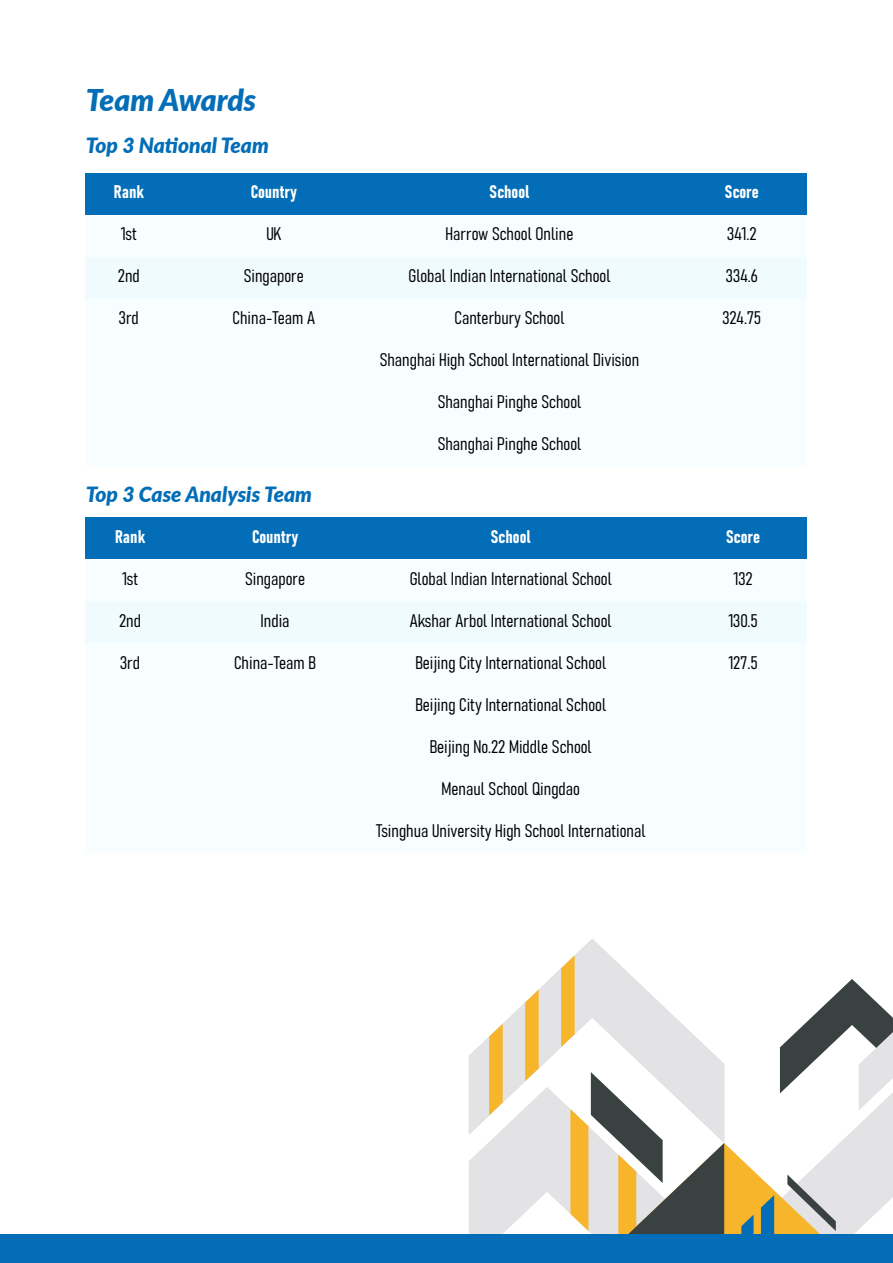
<style>
.page{position:relative;width:893px;height:1263px;background:#fff}
.page>*{position:absolute;margin:0;border:0;box-sizing:border-box;transform-origin:0 0}
.t1{font:italic 900 30px "Lato";letter-spacing:-.005em;color:#036eb7}
.t2{font:italic 900 21px "Lato";color:#036eb7}
.t3{font:18px "Bahnschrift";color:#000}
.t4{font:18px "Bahnschrift";color:#fff}
</style>
<div class="page">
<div style="left:85px;top:173px;width:721px;height:42px;background:#036eb7"></div>
<div style="left:85px;top:215px;width:721px;height:42px;background:#f8fdff"></div>
<div style="left:85px;top:257px;width:721px;height:42px;background:#f0fbff"></div>
<div style="left:85px;top:299px;width:721px;height:42px;background:#f8fdff"></div>
<div style="left:85px;top:341px;width:721px;height:42px;background:#f8fdff"></div>
<div style="left:85px;top:383px;width:721px;height:42px;background:#f8fdff"></div>
<div style="left:85px;top:425px;width:721px;height:42px;background:#f8fdff"></div>
<div style="left:85px;top:517px;width:721px;height:42px;background:#036eb7"></div>
<div style="left:85px;top:559px;width:721px;height:42px;background:#f8fdff"></div>
<div style="left:85px;top:601px;width:721px;height:42px;background:#f0fbff"></div>
<div style="left:85px;top:643px;width:721px;height:42px;background:#f8fdff"></div>
<div style="left:85px;top:685px;width:721px;height:42px;background:#f8fdff"></div>
<div style="left:85px;top:727px;width:721px;height:42px;background:#f8fdff"></div>
<div style="left:85px;top:769px;width:721px;height:42px;background:#f8fdff"></div>
<div style="left:85px;top:811px;width:721px;height:41px;background:#f8fdff"></div>
<svg style="left:779px;top:1087px;width:114px;height:147px;fill:#e3e3e5"></svg>
<svg style="left:575px;top:939px;width:34px;height:16px"></svg>
<svg style="left:734px;top:1143px;width:117px;height:91px"></svg>
<svg style="left:787px;top:1174px;width:49px;height:57px;background:#cac1ae"></svg>
<svg style="left:741px;top:1214px;width:13px;height:20px"></svg>
<svg style="left:761px;top:1195px;width:13px;height:39px"></svg>
<svg style="left:469px;top:955px;width:265px;height:279px"></svg>
<svg style="left:780px;top:979px;width:113px;height:131px"></svg>
<div style="left:0;top:1234px;width:893px;height:29px;background:#036eb7"></div>
<h1 class="t1" style="left:86px;top:78px;width:172px">Team Awards</h1>
<p class="t2" style="left:86px;top:130px;width:184px">Top 3 National Team</p>
<p class="t4" style="left:114px;top:180px;width:31px">Rank</p>
<p class="t3" style="left:121px;top:222px;width:18px">1st</p>
<p class="t3" style="left:118px;top:264px;width:23px">2nd</p>
<p class="t3" style="left:119px;top:306px;width:21px">3rd</p>
<p class="t4" style="left:251px;top:180px;width:48px">Country</p>
<p class="t3" style="left:266px;top:222px;width:16px">UK</p>
<p class="t3" style="left:244px;top:264px;width:61px">Singapore</p>
<p class="t3" style="left:233px;top:306px;width:84px">China-Team A</p>
<p class="t2" style="left:86px;top:478px;width:228px">Top 3 Case Analysis Team</p>
<p class="t4" style="left:115px;top:525px;width:31px">Rank</p>
<p class="t3" style="left:122px;top:567px;width:18px">1st</p>
<p class="t3" style="left:119px;top:609px;width:23px">2nd</p>
<p class="t3" style="left:120px;top:651px;width:21px">3rd</p>
<p class="t4" style="left:252px;top:525px;width:48px">Country</p>
<p class="t3" style="left:245px;top:567px;width:61px">Singapore</p>
<p class="t3" style="left:261px;top:609px;width:31px">India</p>
<p class="t3" style="left:234px;top:651px;width:83px">China-Team B</p>
<p class="t4" style="left:490px;top:180px;width:41px">School</p>
<p class="t3" style="left:446px;top:222px;width:129px">Harrow School Online</p>
<p class="t3" style="left:408px;top:264px;width:204px">Global Indian International School</p>
<p class="t3" style="left:454px;top:306px;width:111px">Canterbury School</p>
<p class="t3" style="left:380px;top:348px;width:261px">Shanghai High School International Division</p>
<p class="t3" style="left:438px;top:390px;width:145px">Shanghai Pinghe School</p>
<p class="t3" style="left:438px;top:432px;width:145px">Shanghai Pinghe School</p>
<p class="t4" style="left:491px;top:525px;width:41px">School</p>
<p class="t3" style="left:410px;top:567px;width:204px">Global Indian International School</p>
<p class="t3" style="left:410px;top:609px;width:203px">Akshar Arbol International School</p>
<p class="t3" style="left:415px;top:651px;width:192px">Beijing City International School</p>
<p class="t3" style="left:415px;top:693px;width:192px">Beijing City International School</p>
<p class="t3" style="left:430px;top:735px;width:164px">Beijing No.22 Middle School</p>
<p class="t3" style="left:442px;top:777px;width:140px">Menaul School Qingdao</p>
<p class="t3" style="left:376px;top:819px;width:271px">Tsinghua University High School International</p>
<p class="t4" style="left:725px;top:180px;width:35px">Score</p>
<p class="t3" style="left:727px;top:222px;width:31px">341.2</p>
<p class="t3" style="left:726px;top:264px;width:34px">334.6</p>
<p class="t3" style="left:722px;top:306px;width:40px">324.75</p>
<p class="t4" style="left:726px;top:525px;width:35px">Score</p>
<p class="t3" style="left:733px;top:567px;width:21px">132</p>
<p class="t3" style="left:728px;top:609px;width:31px">130.5</p>
<p class="t3" style="left:728px;top:651px;width:31px">127.5</p>
</div>
